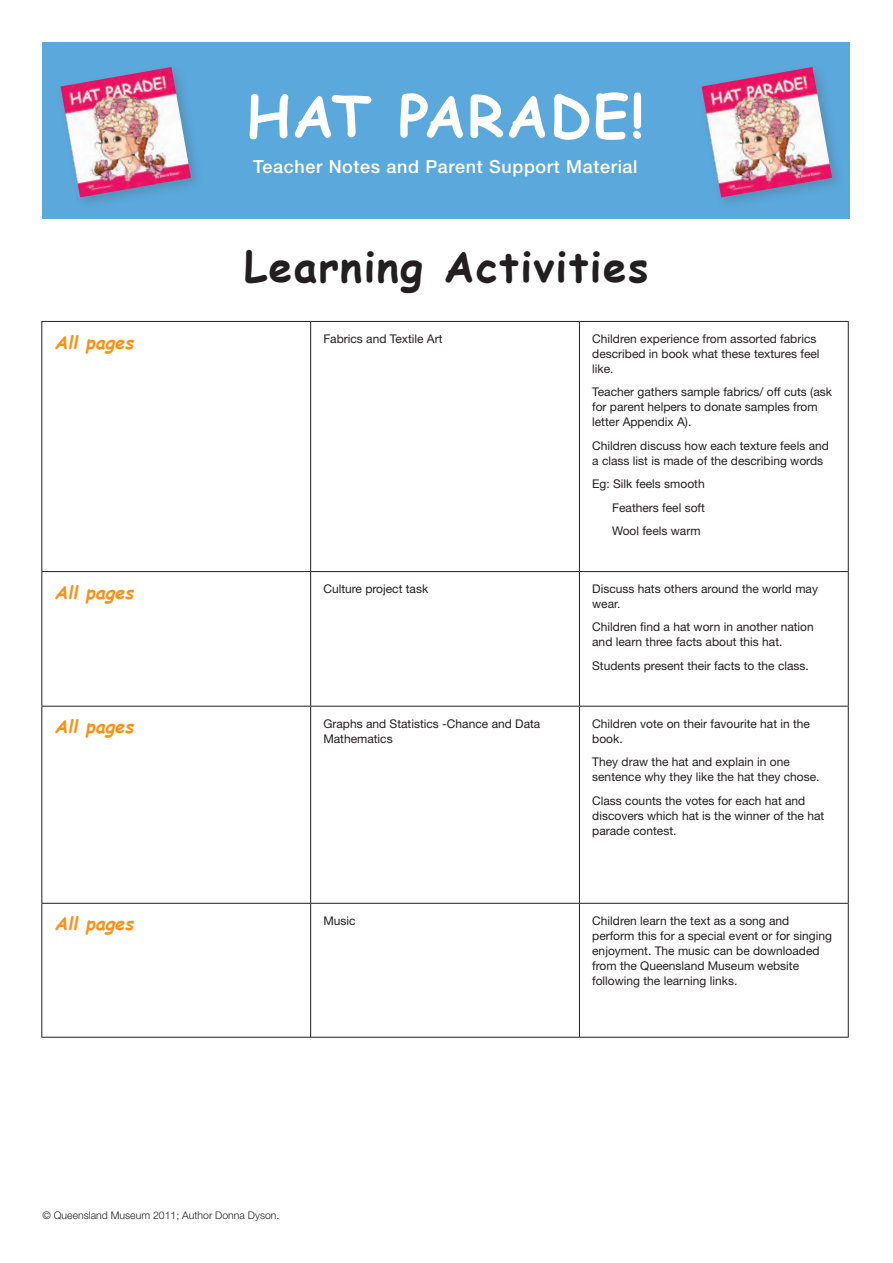
<style>
.page{position:relative;width:893px;height:1263px;background:#fff}
.page>*{position:absolute;margin:0;border:0;box-sizing:border-box;transform-origin:0 0}
.t1{font:700 57px "Comic Sans MS";letter-spacing:.035em;color:#fff}
.t2{font:700 42px "Comic Sans MS";letter-spacing:.035em;color:#231f20}
.t3{font:500 18px "Helvetica Neue LT Std";letter-spacing:.035em;color:#fff}
.t4{font:italic 700 18px "Comic Sans MS";color:#f7931d}
.t5{font:12px/15px "Helvetica Neue LT Std";color:#231f20}
.t6{font:300 10.5px "Helvetica Neue LT Std";color:#231f20}
</style>
<div class="page">
<hr style="left:41px;top:321px;width:270px;height:1px;background:#231f20">
<hr style="left:41px;top:322px;width:1px;height:249px;background:#231f20">
<hr style="left:311px;top:321px;width:268px;height:1px;background:#231f20">
<hr style="left:310px;top:322px;width:1px;height:249px;background:#231f20">
<hr style="left:579px;top:321px;width:270px;height:1px;background:#231f20">
<hr style="left:579px;top:322px;width:1px;height:249px;background:#231f20">
<hr style="left:848px;top:322px;width:1px;height:249px;background:#231f20">
<hr style="left:41px;top:571px;width:270px;height:1px;background:#231f20">
<hr style="left:41px;top:572px;width:1px;height:134px;background:#231f20">
<hr style="left:311px;top:571px;width:268px;height:1px;background:#231f20">
<hr style="left:310px;top:572px;width:1px;height:134px;background:#231f20">
<hr style="left:579px;top:571px;width:270px;height:1px;background:#231f20">
<hr style="left:579px;top:572px;width:1px;height:134px;background:#231f20">
<hr style="left:848px;top:572px;width:1px;height:134px;background:#231f20">
<hr style="left:41px;top:706px;width:270px;height:1px;background:#231f20">
<hr style="left:41px;top:706px;width:1px;height:197px;background:#231f20">
<hr style="left:311px;top:706px;width:268px;height:1px;background:#231f20">
<hr style="left:310px;top:706px;width:1px;height:197px;background:#231f20">
<hr style="left:579px;top:706px;width:270px;height:1px;background:#231f20">
<hr style="left:579px;top:706px;width:1px;height:197px;background:#231f20">
<hr style="left:848px;top:706px;width:1px;height:197px;background:#231f20">
<hr style="left:41px;top:903px;width:270px;height:1px;background:#231f20">
<hr style="left:41px;top:904px;width:1px;height:133px;background:#231f20">
<hr style="left:311px;top:903px;width:268px;height:1px;background:#231f20">
<hr style="left:310px;top:904px;width:1px;height:133px;background:#231f20">
<hr style="left:579px;top:903px;width:270px;height:1px;background:#231f20">
<hr style="left:579px;top:904px;width:1px;height:133px;background:#231f20">
<hr style="left:848px;top:904px;width:1px;height:133px;background:#231f20">
<hr style="left:41px;top:1037px;width:270px;height:1px;background:#231f20">
<hr style="left:311px;top:1037px;width:268px;height:1px;background:#231f20">
<hr style="left:579px;top:1037px;width:270px;height:1px;background:#231f20">
<div style="left:43px;top:43px;width:807px;height:176px;background:#5ba8dc"></div>
<div style="left:697px;top:63px;width:148px;height:147px;background:#507a93;opacity:.5"></div>
<img style="left:702px;top:67px;width:130px;height:130px">
<div style="left:56px;top:63px;width:148px;height:147px;background:#507a93;opacity:.5"></div>
<img style="left:61px;top:67px;width:130px;height:130px">
<h1 class="t1" style="left:247px;top:74px;width:399px">HAT PARADE!</h1>
<h3 class="t3" style="left:253px;top:156px;width:386px">Teacher Notes and Parent Support Material</h3>
<h2 class="t2" style="left:244px;top:236px;width:406px">Learning Activities</h2>
<h3 class="t4" style="left:55px;top:329px;width:85px">All pages</h3>
<p class="t5" style="left:323px;top:331px;width:121px">Fabrics and Textile Art</p>
<p class="t5" style="left:592px;top:331px;width:229px">Children experience from assorted fabrics described in book what these textures feel like.</p>
<p class="t5" style="left:592px;top:384px;width:241px">Teacher gathers sample fabrics/ off cuts (ask for parent helpers to donate samples from letter Appendix A).</p>
<p class="t5" style="left:592px;top:438px;width:238px">Children discuss how each texture feels and a class list is made of the describing words</p>
<p class="t5" style="left:612px;top:472px;width:94px;line-height:23.5px;text-align:justify;text-indent:-20px">Eg: Silk feels smooth Feathers feel soft Wool feels warm</p>
<h3 class="t4" style="left:55px;top:579px;width:85px">All pages</h3>
<p class="t5" style="left:323px;top:581px;width:106px">Culture project task</p>
<p class="t5" style="left:592px;top:581px;width:227px">Discuss hats others around the world may wear.</p>
<p class="t5" style="left:592px;top:619px;width:223px">Children find a hat worn in another nation and learn three facts about this hat.</p>
<p class="t5" style="left:592px;top:658px;width:218px">Students present their facts to the class.</p>
<h3 class="t4" style="left:55px;top:713px;width:85px">All pages</h3>
<p class="t5" style="left:323px;top:715px;width:218px">Graphs and Statistics -Chance and Data<br>Mathematics</p>
<p class="t5" style="left:592px;top:715px;width:219px">Children vote on their favourite hat in the book.</p>
<p class="t5" style="left:592px;top:754px;width:229px">They draw the hat and explain in one sentence why they like the hat they chose.</p>
<p class="t5" style="left:592px;top:793px;width:234px">Class counts the votes for each hat and discovers which hat is the winner of the hat parade contest.</p>
<h3 class="t4" style="left:55px;top:910px;width:85px">All pages</h3>
<p class="t5" style="left:323px;top:913px;width:34px">Music</p>
<p class="t5" style="left:592px;top:913px;width:241px">Children learn the text as a song and perform this for a special event or for singing enjoyment. The music can be downloaded from the Queensland Museum website following the learning links.</p>
<p class="t6" style="left:43px;top:1209px;width:238px">© Queensland Museum 2011; Author Donna Dyson.</p>
</div>
